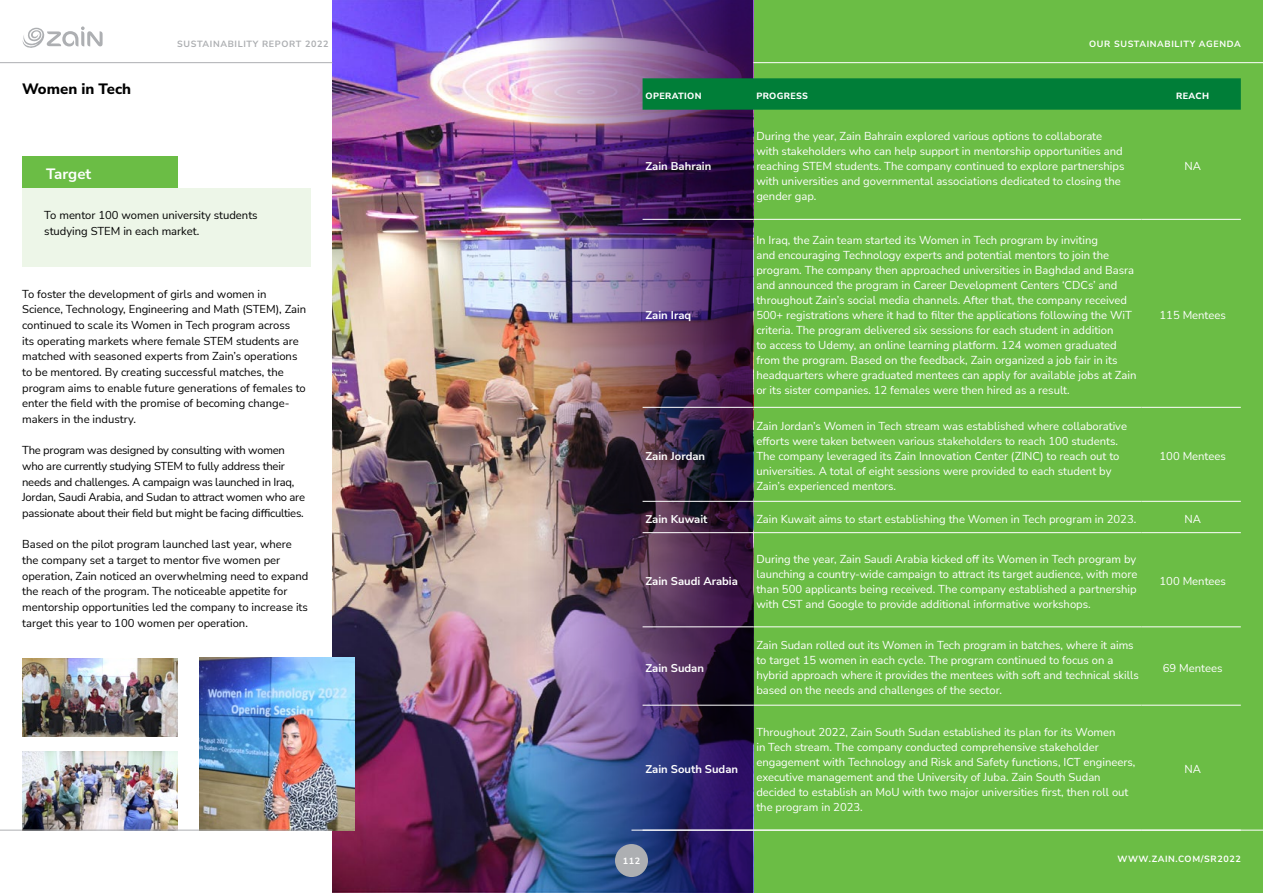
<style>
.page{position:relative;width:1263px;height:893px;background:#fff}
.page>*{position:absolute;margin:0;border:0;box-sizing:border-box;transform-origin:0 0}
.t1{font:800 15px "Nunito Sans";color:#000}
.t2{font:700 15px "Nunito Sans";color:#fff}
.t3{font:11.25px/15px "Nunito Sans";color:#fff}
.t4{font:11.25px/15.6px "Nunito Sans";color:#000}
.t5{font:11.25px/15.6px "Nunito Sans";letter-spacing:-.02em;color:#000}
.t6{font:700 11.25px "Nunito Sans";color:#fff}
.t7{font:700 9px "Nunito Sans";letter-spacing:.07em;color:#fff}
.t8{font:700 9px "Nunito Sans";letter-spacing:.07em;color:#adafb2}
.t9{font:800 9px "Nunito Sans";letter-spacing:.04em;color:#fff}
</style>
<div class="page">
<div style="left:631px;top:0;width:632px;height:893px;background:#6bbd45"></div>
<div style="left:22px;top:188px;width:288px;height:78px;background:#edf6e8"></div>
<div style="left:22px;top:157px;width:155px;height:31px;background:#6bbd45"></div>
<img style="left:22px;top:658px;width:155px;height:78px">
<img style="left:22px;top:752px;width:155px;height:78px">
<img style="left:332px;top:0;width:185px;height:893px">
<img style="left:199px;top:658px;width:155px;height:172px">
<img style="left:517px;top:0;width:236px;height:893px">
<div style="left:642px;top:78px;width:599px;height:32px;background:#007e38"></div>
<hr style="left:642px;top:219px;width:111px;height:1px;background:#fff">
<hr style="left:753px;top:219px;width:388px;height:1px;background:#fff">
<hr style="left:1141px;top:219px;width:100px;height:1px;background:#fff">
<hr style="left:642px;top:407px;width:111px;height:1px;background:#fff">
<hr style="left:753px;top:407px;width:388px;height:1px;background:#fff">
<hr style="left:1141px;top:407px;width:100px;height:1px;background:#fff">
<hr style="left:642px;top:501px;width:111px;height:1px;background:#fff">
<hr style="left:753px;top:501px;width:388px;height:1px;background:#fff">
<hr style="left:1141px;top:501px;width:100px;height:1px;background:#fff">
<hr style="left:642px;top:532px;width:111px;height:1px;background:#fff">
<hr style="left:753px;top:532px;width:388px;height:1px;background:#fff">
<hr style="left:1141px;top:532px;width:100px;height:1px;background:#fff">
<hr style="left:642px;top:627px;width:111px;height:1px;background:#fff">
<hr style="left:753px;top:627px;width:388px;height:1px;background:#fff">
<hr style="left:1141px;top:627px;width:100px;height:1px;background:#fff">
<hr style="left:642px;top:705px;width:111px;height:1px;background:#fff">
<hr style="left:753px;top:705px;width:388px;height:1px;background:#fff">
<hr style="left:1141px;top:705px;width:100px;height:1px;background:#fff">
<div style="left:615px;top:844px;width:33px;height:33px;background:#adafb2;border-radius:50%"></div>
<hr style="left:0;top:62px;width:332px;height:1px;background:#adafb2">
<hr style="left:0;top:830px;width:332px;height:1px;background:#adafb2">
<svg style="left:22px;top:26px;width:81px;height:22px"></svg>
<hr style="left:753px;top:62px;width:510px;height:1px;background:#fff">
<hr style="left:631px;top:830px;width:632px;height:1px;background:#fff">
<h1 class="t1" style="left:22px;top:78px;width:111px">Women in Tech</h1>
<p class="t8" style="left:177px;top:38px;width:153px">SUSTAINABILITY REPORT 2022</p>
<p class="t7" style="left:1089px;top:38px;width:153px">OUR SUSTAINABILITY AGENDA</p>
<p class="t9" style="left:645px;top:89px;width:57px">OPERATION</p>
<p class="t9" style="left:756px;top:89px;width:53px">PROGRESS</p>
<p class="t9" style="left:1176px;top:89px;width:34px">REACH</p>
<h1 class="t2" style="left:46px;top:163px;width:47px">Target</h1>
<p class="t4" style="left:44px;top:207px;width:215px">To mentor 100 women university students studying STEM in each market.</p>
<p class="t4" style="left:22px;top:285px;width:285px">To foster the development of girls and women in Science, Technology, Engineering and Math (STEM), Zain continued to scale its Women in Tech program across<br>its operating markets where female STEM students are matched with seasoned experts from Zain’s operations to be mentored. By creating successful matches, the program aims to enable future generations of females to enter the field with the promise of becoming change&shy;makers in the industry.</p>
<p class="t5" style="left:22px;top:442px;width:284px">The program was designed by consulting with women who are currently studying STEM to fully address their needs and challenges. A campaign was launched in Iraq, Jordan, Saudi Arabia, and Sudan to attract women who are passionate about their field but might be facing difficulties.</p>
<p class="t4" style="left:22px;top:536px;width:288px">Based on the pilot program launched last year, where the company set a target to mentor five women per operation, Zain noticed an overwhelming need to expand the reach of the program. The noticeable appetite for mentorship opportunities led the company to increase its target this year to 100 women per operation.</p>
<p class="t6" style="left:645px;top:158px;width:67px">Zain Bahrain</p>
<p class="t3" style="left:756px;top:128px;width:370px">During the year, Zain Bahrain explored various options to collaborate with stakeholders who can help support in mentorship opportunities and reaching STEM students. The company continued to explore partnerships with universities and governmental associations dedicated to closing the gender gap.</p>
<p class="t3" style="left:1184px;top:158px;width:18px">NA</p>
<p class="t6" style="left:646px;top:307px;width:47px">Zain Iraq</p>
<p class="t3" style="left:756px;top:232px;width:382px">In Iraq, the Zain team started its Women in Tech program by inviting<br>and encouraging Technology experts and potential mentors to join the program. The company then approached universities in Baghdad and Basra and announced the program in Career Development Centers ‘CDCs’ and throughout Zain’s social media channels. After that, the company received 500+ registrations where it had to filter the applications following the WiT criteria. The program delivered six sessions for each student in addition<br>to access to Udemy, an online learning platform. 124 women graduated from the program. Based on the feedback, Zain organized a job fair in its headquarters where graduated mentees can apply for available jobs at Zain or its sister companies. 12 females were then hired as a result.</p>
<p class="t3" style="left:1159px;top:307px;width:68px">115 Mentees</p>
<p class="t6" style="left:646px;top:448px;width:61px">Zain Jordan</p>
<p class="t3" style="left:756px;top:418px;width:372px">Zain Jordan’s Women in Tech stream was established where collaborative efforts were taken between various stakeholders to reach 100 students.<br>The company leveraged its Zain Innovation Center (ZINC) to reach out to universities. A total of eight sessions were provided to each student by Zain’s experienced mentors.</p>
<p class="t3" style="left:1159px;top:448px;width:68px">100 Mentees</p>
<p class="t6" style="left:646px;top:511px;width:64px">Zain Kuwait</p>
<p class="t3" style="left:756px;top:511px;width:381px">Zain Kuwait aims to start establishing the Women in Tech program in 2023.</p>
<p class="t3" style="left:1184px;top:511px;width:18px">NA</p>
<p class="t6" style="left:646px;top:573px;width:94px">Zain Saudi Arabia</p>
<p class="t3" style="left:756px;top:551px;width:382px;text-align:justify">During the year, Zain Saudi Arabia kicked off its Women in Tech program by launching a country-wide campaign to attract its target audience, with more than 500 applicants being received. The company established a partnership with CST and Google to provide additional informative workshops.</p>
<p class="t3" style="left:1159px;top:573px;width:68px">100 Mentees</p>
<p class="t6" style="left:646px;top:660px;width:60px">Zain Sudan</p>
<p class="t3" style="left:756px;top:637px;width:384px">Zain Sudan rolled out its Women in Tech program in batches, where it aims to target 15 women in each cycle. The program continued to focus on a hybrid approach where it provides the mentees with soft and technical skills based on the needs and challenges of the sector.</p>
<p class="t3" style="left:1163px;top:660px;width:61px">69 Mentees</p>
<p class="t6" style="left:646px;top:761px;width:94px">Zain South Sudan</p>
<p class="t3" style="left:756px;top:724px;width:380px">Throughout 2022, Zain South Sudan established its plan for its Women<br>in Tech stream. The company conducted comprehensive stakeholder engagement with Technology and Risk and Safety functions, ICT engineers, executive management and the University of Juba. Zain South Sudan decided to establish an MoU with two major universities first, then roll out the program in 2023.</p>
<p class="t3" style="left:1184px;top:761px;width:18px">NA</p>
<p class="t7" style="left:623px;top:854px;width:19px">112</p>
<p class="t7" style="left:1117px;top:852px;width:125px">WWW.ZAIN.COM/SR2022</p>
</div>
